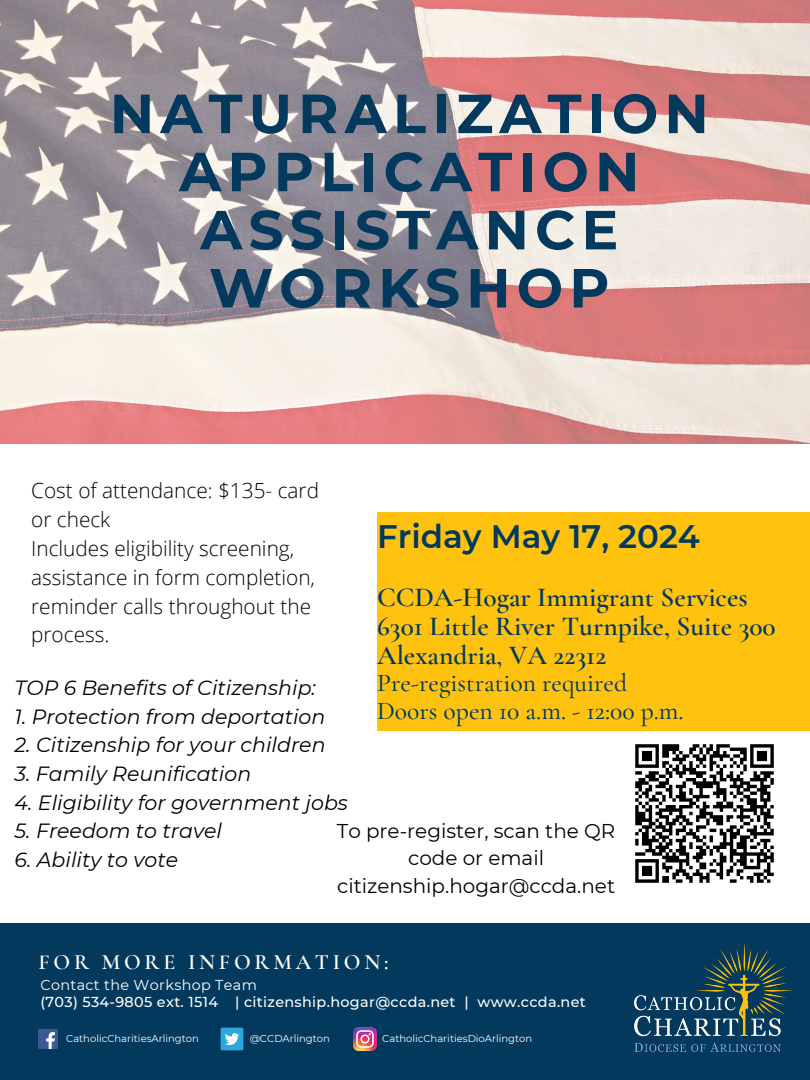
<style>
.page{position:relative;width:810px;height:1080px;background:#fff}
.page>*{position:absolute;margin:0;border:0;box-sizing:border-box;transform-origin:0 0}
.t1{font:700 55px/58.1px "Montserrat";letter-spacing:.11em;color:#02395d;text-align:center}
.t2{font:600 32.5px "Montserrat";color:#02395d}
.t3{font:600 27.5px/29.1px "Cormorant Garamond";color:#02395d}
.t4{font:500 25.62px/27.2px "Cormorant Garamond";color:#02395d}
.t5{font:600 21.88px "Cormorant Garamond";letter-spacing:.17em;color:#fff}
.t6{font:300 20.81px/28.9px "Open Sans";color:#000}
.t7{font:italic 20.5px "Montserrat";color:#000}
.t8{font:19.94px/27.4px "Montserrat";color:#000;text-align:center}
.t9{font:500 14.38px/16.6px "Montserrat";letter-spacing:.025em;color:#fff}
.t10{font:10px "Montserrat";color:#fff}
.s1{font-weight:400}
</style>
<div class="page">
<div style="left:377px;top:512px;width:433px;height:219px;background:#ffc20e"></div>
<div style="left:0;top:924px;width:810px;height:156px;background:#02395d"></div>
<img style="left:635px;top:943px;width:156px;height:108px">
<img style="left:39px;top:1029px;width:19px;height:19px">
<img style="left:221px;top:1027px;width:23px;height:23px">
<img style="left:353px;top:1027px;width:23px;height:23px">
<img style="left:0;top:0;width:810px;height:444px">
<img style="left:635px;top:744px;width:139px;height:139px">
<h6 class="t1" style="left:110px;top:84px;width:600px">NATURALIZATION<br>APPLICATION<br>ASSISTANCE<br>WORKSHOP</h6>
<p class="t6" style="left:31px;top:476px;width:289px">Cost of attendance: $135- card or check<br>Includes eligibility screening, assistance in form completion, reminder calls throughout the process.</p>
<p class="t2" style="left:377px;top:516px;width:324px">Friday May 17, 2024</p>
<p class="t3" style="left:377px;top:582px;width:400px">CCDA-Hogar Immigrant Services<br>6301 Little River Turnpike, Suite 300<br>Alexandria, VA 22312</p>
<p class="t4" style="left:377px;top:670px;width:308px">Pre-registration required<br>Doors open 10 a.m. - 12:00 p.m.</p>
<p class="t7" style="left:15px;top:675px;width:303px">TOP 6 Benefits of Citizenship:</p>
<p class="t7" style="left:15px;top:704px;width:312px">1. Protection from deportation</p>
<p class="t7" style="left:15px;top:733px;width:312px">2. Citizenship for your children</p>
<p class="t7" style="left:15px;top:761px;width:238px">3. Family Reunification</p>
<p class="t7" style="left:15px;top:790px;width:335px">4. Eligibility for government jobs</p>
<p class="t7" style="left:15px;top:818px;width:209px">5. Freedom to travel</p>
<p class="t7" style="left:15px;top:847px;width:165px">6. Ability to vote</p>
<p class="t8" style="left:337px;top:817px;width:280px">To pre-register, scan the QR code or email citizenship.hogar@ccda.net</p>
<p class="t5" style="left:39px;top:949px;width:352px">FOR MORE INFORMATION:</p>
<h1 class="t9" style="left:40px;top:977px;width:547px"><span class="s1">Contact the Workshop Team<br></span>(703) 534-9805 ext. 1514 | citizenship.hogar@ccda.net | www.ccda.net</h1>
<h3 class="t10" style="left:66px;top:1032px;width:134px">CatholicCharitiesArlington</h3>
<h5 class="t10" style="left:250px;top:1032px;width:82px">@CCDArlington</h5>
<h5 class="t10" style="left:382px;top:1032px;width:151px">CatholicCharitiesDioArlington</h5>
</div>
